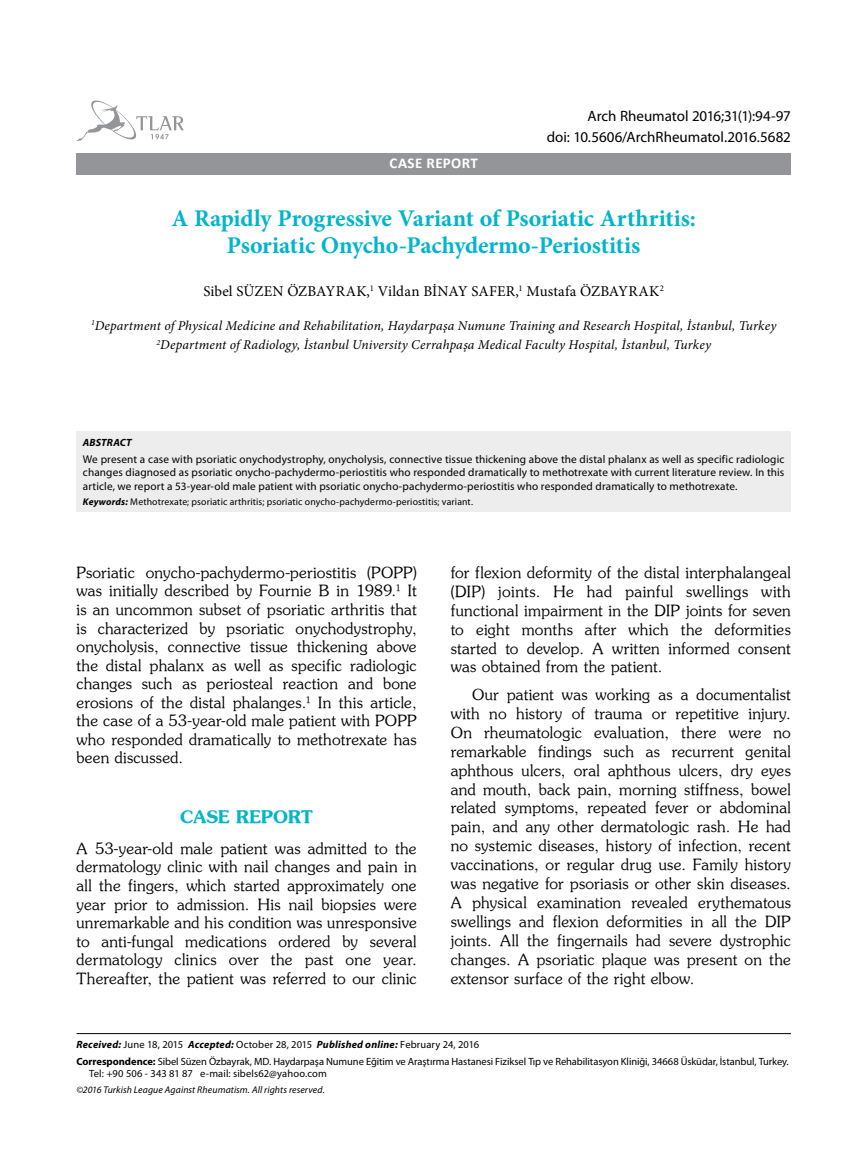
<style>
.page{position:relative;width:859px;height:1170px;background:#fff}
.page>*{position:absolute;margin:0;border:0;box-sizing:border-box;transform-origin:0 0}
.t1{font:700 24px/27px "Minion Pro";letter-spacing:-.005em;color:#00b5cc;text-align:center}
.t2{font:17.4px "Souvenir Turk B";letter-spacing:.005em;color:#00b5cc}
.t3{font:15.45px/18.9px "Souvenir Turk";letter-spacing:.015em;color:#000;text-align:justify}
.t4{font:15px "Myriad Pro";color:#000}
.t5{font:15px "Minion Pro";letter-spacing:.01em;color:#000}
.t6{font:700 15px "Calibri";letter-spacing:.025em;color:#fff}
.t7{font:italic 13.5px/19.5px "Minion Pro";letter-spacing:.01em;color:#000;text-align:center}
.t8{font:11.25px/13.5px "Myriad Pro";letter-spacing:.01em;color:#000;text-align:justify}
.t9{font:10.5px/16.8px "Myriad Pro";letter-spacing:-.005em;color:#000}
.t10{font:italic 700 10.5px "Myriad Pro";letter-spacing:.015em;color:#000}
.t11{font:9.75px "Myriad Pro";letter-spacing:.015em;color:#000}
.t12{font:italic 9.75px "Myriad Pro";letter-spacing:.01em;color:#000}
.s1{font-weight:700;font-style:italic}
.s2{font-weight:700}
</style>
<div class="page">
<svg style="left:76px;top:100px;width:108px;height:41px"></svg>
<div style="left:77px;top:153px;width:714px;height:21px;background:#939598"></div>
<hr style="left:77px;top:1033px;width:714px;height:1px;background:#000">
<div style="left:77px;top:431px;width:714px;height:81px;background:#ededee"></div>
<p class="t4" style="left:588px;top:107px;width:205px">Arch Rheumatol 2016;31(1):94-97</p>
<p class="t6" style="left:389px;top:154px;width:90px">CASE REPORT</p>
<p class="t4" style="left:547px;top:127px;width:246px">doi: 10.5606/ArchRheumatol.2016.5682</p>
<h1 class="t1" style="left:171px;top:204px;width:526px">A Rapidly Progressive Variant of Psoriatic Arthritis:<br>Psoriatic Onycho-Pachydermo-Periostitis</h1>
<p class="t5" style="left:204px;top:281px;width:462px">Sibel SÜZEN ÖZBAYRAK,<sup>1</sup> Vildan BİNAY SAFER,<sup>1</sup> Mustafa ÖZBAYRAK<sup>2</sup></p>
<p class="t7" style="left:91px;top:316px;width:687px"><sup>1</sup>Department of Physical Medicine and Rehabilitation, Haydarpaşa Numune Training and Research Hospital, İstanbul, Turkey<br><sup>2</sup>Department of Radiology, İstanbul University Cerrahpaşa Medical Faculty Hospital, İstanbul, Turkey</p>
<p class="t10" style="left:83px;top:436px;width:50px">ABSTRACT</p>
<p class="t8" style="left:83px;top:452px;width:703px">We present a case with psoriatic onychodystrophy, onycholysis, connective tissue thickening above the distal phalanx as well as specific radiologic changes diagnosed as psoriatic onycho-pachydermo-periostitis who responded dramatically to methotrexate with current literature review. In this article, we report a 53-year-old male patient with psoriatic onycho-pachydermo-periostitis who responded dramatically to methotrexate.</p>
<p class="t11" style="left:83px;top:495px;width:392px"><span class="s1">Keywords:</span> Methotrexate; psoriatic arthritis; psoriatic onycho-pachydermo-periostitis; variant.</p>
<p class="t3" style="left:77px;top:562px;width:342px">Psoriatic onycho‐pachydermo‐periostitis (POPP) was initially described by Fournie B in 1989.<sup>1</sup> It is an uncommon subset of psoriatic arthritis that is characterized by psoriatic onychodystrophy, onycholysis, connective tissue thickening above the distal phalanx as well as specific radiologic changes such as periosteal reaction and bone erosions of the distal phalanges.<sup>1</sup> In this article, the case of a 53-year-old male patient with POPP who responded dramatically to methotrexate has been discussed.</p>
<p class="t2" style="left:180px;top:805px;width:134px">CASE REPORT</p>
<p class="t3" style="left:77px;top:838px;width:342px">A 53-year-old male patient was admitted to the dermatology clinic with nail changes and pain in all the fingers, which started approximately one year prior to admission. His nail biopsies were unremarkable and his condition was unresponsive to anti-fungal medications ordered by several dermatology clinics over the past one year.<br>Thereafter, the patient was referred to our clinic</p>
<p class="t3" style="left:451px;top:562px;width:342px">for flexion deformity of the distal interphalangeal (DIP) joints. He had painful swellings with functional impairment in the DIP joints for seven to eight months after which the deformities started to develop. A written informed consent was obtained from the patient.</p>
<p class="t3" style="left:451px;top:684px;width:342px;text-indent:21px">Our patient was working as a documentalist with no history of trauma or repetitive injury.<br>On rheumatologic evaluation, there were no remarkable findings such as recurrent genital aphthous ulcers, oral aphthous ulcers, dry eyes and mouth, back pain, morning stiffness, bowel related symptoms, repeated fever or abdominal pain, and any other dermatologic rash. He had no systemic diseases, history of infection, recent vaccinations, or regular drug use. Family history was negative for psoriasis or other skin diseases.<br>A physical examination revealed erythematous swellings and flexion deformities in all the DIP joints. All the fingernails had severe dystrophic changes. A psoriatic plaque was present on the extensor surface of the right elbow.</p>
<p class="t9" style="left:77px;top:1035px;width:714px"><span class="s1">Received:</span> June 18, 2015 <span class="s1">Accepted:</span> October 28, 2015 <span class="s1">Published online:</span> February 24, 2016<br><span class="s2">Correspondence:</span> Sibel Süzen Özbayrak, MD. Haydarpaşa Numune Eğitim ve Araştırma Hastanesi Fiziksel Tıp ve Rehabilitasyon Kliniği, 34668 Üsküdar, İstanbul, Turkey.</p>
<p class="t9" style="left:89px;top:1065px;width:239px">Tel: +90 506 - 343 81 87 e-mail: sibels62@yahoo.com</p>
<p class="t12" style="left:77px;top:1083px;width:250px">©2016 Turkish League Against Rheumatism. All rights reserved.</p>
</div>
